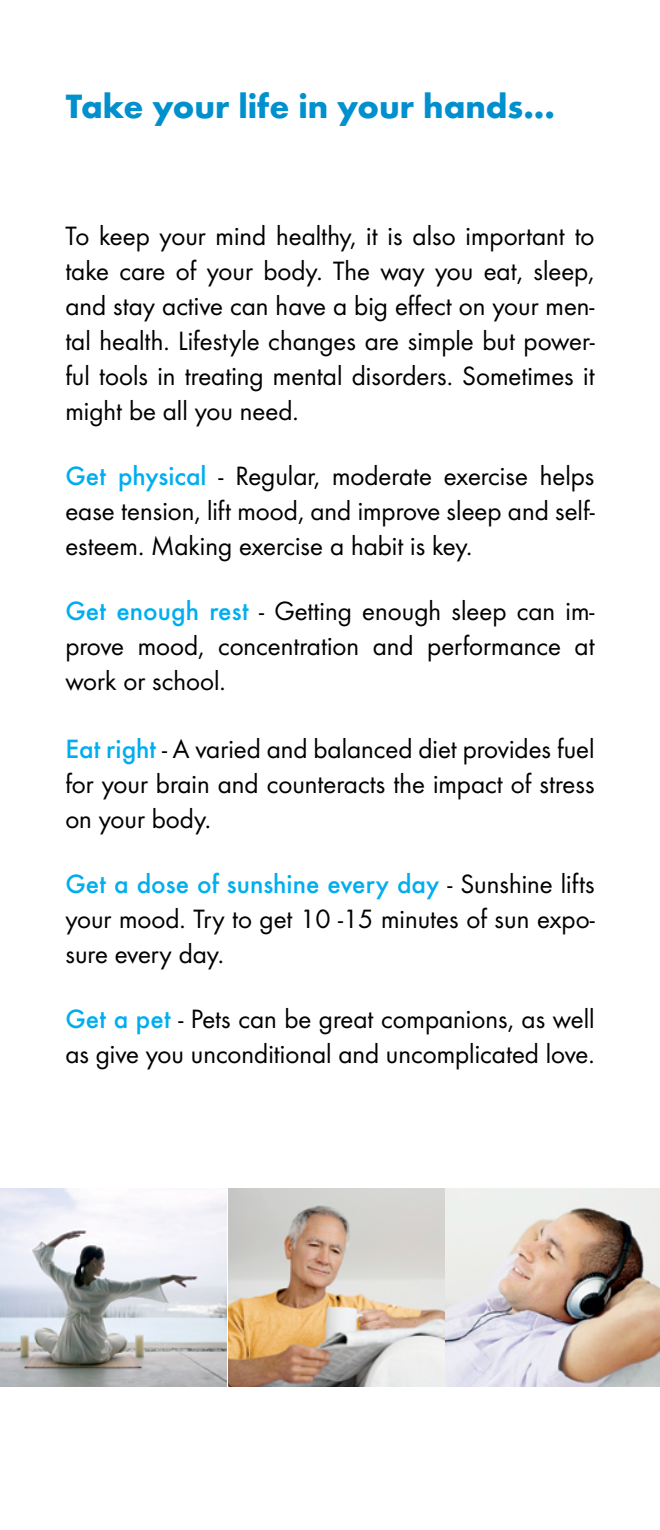
<style>
.page{position:relative;width:660px;height:1530px;background:#fff}
.page>*{position:absolute;margin:0;border:0;box-sizing:border-box;transform-origin:0 0}
.t1{font:700 35px "Futura";color:#0090ce}
.t2{font:27.5px/35px "Futura Boo";color:#000;text-align:justify}
.t3{font:500 27.5px "Futura";color:#00aeef}
.s1{font-family:"Futura";font-weight:500;color:#00aeef}
.s2{font-family:"Futura Boo";font-weight:400;color:#000}
</style>
<div class="page">
<img style="left:1px;top:1188px;width:659px;height:199px">
<p class="t1" style="left:66px;top:84px;width:491px">Take your life in your hands...</p>
<p class="t2" style="left:65px;top:218px;width:531px">To keep your mind healthy, it is also important to take care of your body. The way you eat, sleep, and stay active can have a big effect on your men&shy;tal health. Lifestyle changes are simple but power&shy;ful tools in treating mental disorders. Sometimes it might be all you need.</p>
<p class="t2" style="left:65px;top:458px;width:531px"><span class="s1">Get physical</span> - Regular, moderate exercise helps ease tension, lift mood, and improve sleep and self&shy;esteem. Making exercise a habit is key.</p>
<p class="t2" style="left:65px;top:593px;width:531px"><span class="s1">Get enough rest</span> - Getting enough sleep can im&shy;prove mood, concentration and performance at work or school.</p>
<p class="t2" style="left:65px;top:731px;width:531px"><span class="s1">Eat right</span> - A varied and balanced diet provides fuel for your brain and counteracts the impact of stress on your body.</p>
<p class="t3" style="left:65px;top:868px;width:531px">Get a dose of sunshine every day <span class="s2">- Sunshine lifts</span></p>
<p class="t2" style="left:65px;top:901px;width:531px">your mood. Try to get 10 -15 minutes of sun expo&shy;sure every day.</p>
<p class="t2" style="left:65px;top:1001px;width:531px"><span class="s1">Get a pet</span> - Pets can be great companions, as well as give you unconditional and uncomplicated love.</p>
</div>
